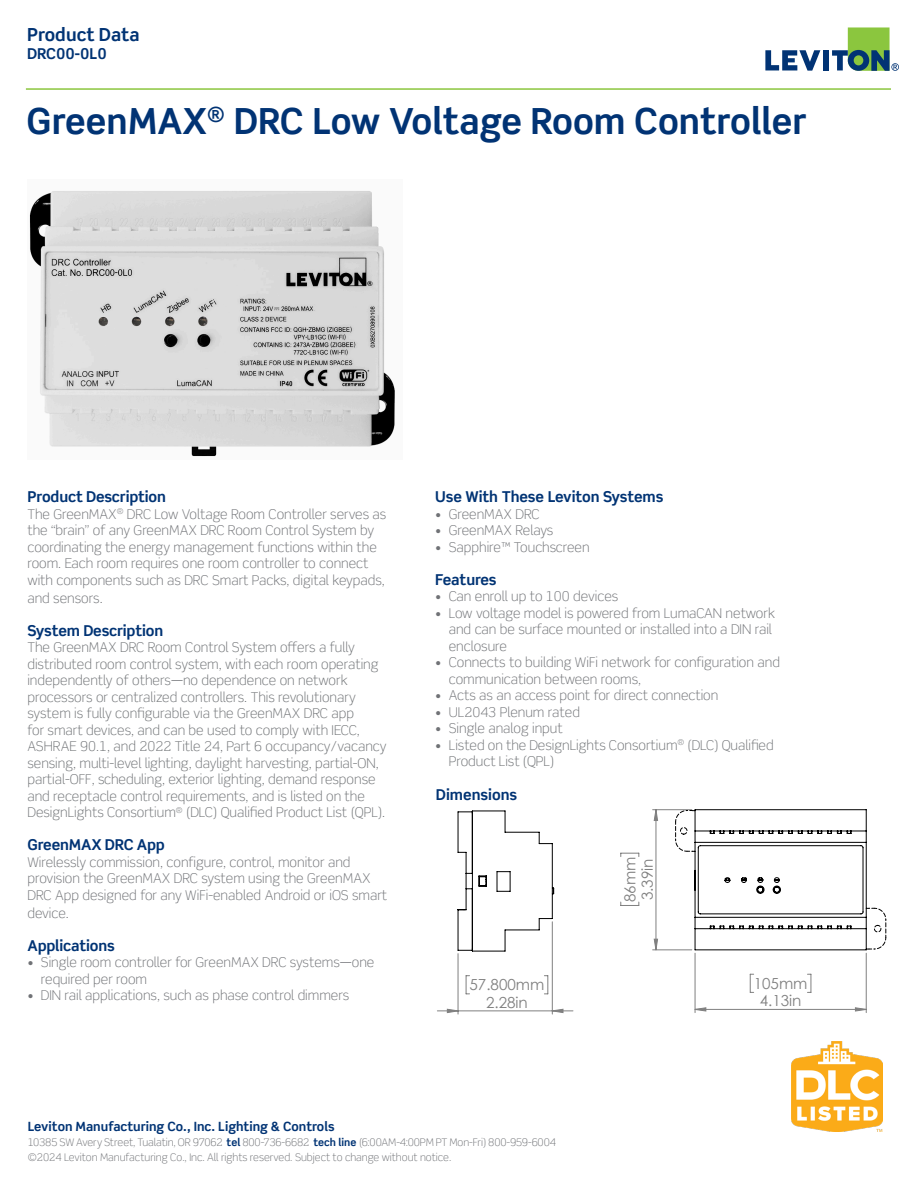
<style>
.page{position:relative;width:918px;height:1188px;background:#fff}
.page>*{position:absolute;margin:0;border:0;box-sizing:border-box;transform-origin:0 0}
.Main_Headline_BIG{font:700 36px "Scene Std";color:#013374}
.t1{font:700 18px "Scene Std";color:#013374}
.t2{font:15.15px/17.1px "Century Gothic";color:#808080;text-align:center}
.Body_Copy{font:700 15px "Scene Std";letter-spacing:-.01em;color:#013374}
.Head{font:700 15px "Scene Std";color:#013374}
.Captions{font:700 15px "Scene Std";color:#013374}
.Body_Copy-2{font:300 13.5px/16.5px "Scene Std";color:#707276}
.Body_Copy-3{font:300 13.5px/16.5px "Scene Std";color:#6f7275}
.t3{font:700 12.75px "Scene Std";color:#013374}
.t4{font:300 10.5px "Scene Std";color:#707276}
.s1{font-weight:700;color:#013374}
</style>
<div class="page">
<svg style="left:765px;top:50px;width:55px;height:21px"></svg>
<div style="left:823px;top:50px;width:6px;height:20px;background:#013374"></div>
<svg style="left:832px;top:27px;width:67px;height:44px"></svg>
<hr style="left:26px;top:88px;width:865px;height:2px;background:#8bc63e">
<img style="left:29px;top:191px;width:366px;height:266px">
<hr style="left:707px;top:954px;width:1px;height:60px;background:#808080">
<hr style="left:879px;top:954px;width:1px;height:60px;background:#808080">
<svg style="left:466px;top:975px;width:4px;height:20px"></svg>
<svg style="left:544px;top:975px;width:5px;height:20px"></svg>
<hr style="left:458px;top:954px;width:1px;height:60px;background:#808080">
<hr style="left:552px;top:922px;width:1px;height:92px;background:#808080">
<svg style="left:437px;top:1008px;width:137px;height:5px"></svg>
<svg style="left:497px;top:871px;width:14px;height:21px"></svg>
<hr style="left:458px;top:812px;width:1px;height:40px;background:#000">
<hr style="left:458px;top:910px;width:1px;height:40px;background:#000">
<svg style="left:458px;top:852px;width:14px;height:59px"></svg>
<svg style="left:458px;top:948px;width:14px;height:3px"></svg>
<svg style="left:458px;top:811px;width:14px;height:3px"></svg>
<hr style="left:472px;top:811px;width:1px;height:140px;background:#000">
<svg style="left:505px;top:811px;width:1px;height:21px"></svg>
<hr style="left:505px;top:832px;width:34px;height:1px;background:#000">
<svg style="left:539px;top:832px;width:13px;height:12px"></svg>
<hr style="left:552px;top:844px;width:1px;height:75px;background:#000">
<svg style="left:539px;top:918px;width:13px;height:12px"></svg>
<hr style="left:505px;top:930px;width:34px;height:1px;background:#000">
<svg style="left:505px;top:931px;width:1px;height:20px"></svg>
<hr style="left:472px;top:951px;width:33px;height:1px;background:#000">
<svg style="left:479px;top:875px;width:8px;height:12px"></svg>
<hr style="left:472px;top:811px;width:33px;height:1px;background:#000">
<svg style="left:750px;top:974px;width:4px;height:19px"></svg>
<svg style="left:807px;top:974px;width:5px;height:19px"></svg>
<hr style="left:695px;top:953px;width:1px;height:60px;background:#808080">
<hr style="left:866px;top:953px;width:1px;height:60px;background:#808080">
<hr style="left:613px;top:921px;width:1px;height:92px;background:#808080">
<svg style="left:620px;top:902px;width:20px;height:4px"></svg>
<svg style="left:620px;top:853px;width:20px;height:4px"></svg>
<hr style="left:653px;top:950px;width:39px;height:1px;background:#808080">
<hr style="left:653px;top:809px;width:39px;height:1px;background:#808080">
<svg style="left:613px;top:1007px;width:254px;height:5px"></svg>
<svg style="left:654px;top:809px;width:4px;height:142px"></svg>
<svg style="left:675px;top:809px;width:212px;height:142px"></svg>
<img style="left:792px;top:1041px;width:90px;height:91px">
<p class="t1" style="left:27px;top:23px;width:114px">Product Data</p>
<p class="Captions" style="left:27px;top:44px;width:81px">DRC00-0L0</p>
<p class="Main_Headline_BIG" style="left:27px;top:99px;width:782px">GreenMAX<sup>®</sup> DRC Low Voltage Room Controller</p>
<p class="Body_Copy" style="left:27px;top:487px;width:140px">Product Description</p>
<p class="Body_Copy-2" style="left:27px;top:506px;width:360px">The GreenMAX<sup>®</sup> DRC Low Voltage Room Controller serves as the “brain” of any GreenMAX DRC Room Control System by coordinating the energy management functions within the room. Each room requires one room controller to connect with components such as DRC Smart Packs, digital keypads,</p>
<p class="Body_Copy-2" style="left:27px;top:590px;width:77px">and sensors.</p>
<p class="Body_Copy" style="left:27px;top:621px;width:137px">System Description</p>
<p class="Body_Copy-3" style="left:27px;top:639px;width:361px">The GreenMAX DRC Room Control System offers a fully distributed room control system, with each room operating independently of others—no dependence on network processors or centralized controllers. This revolutionary system is fully configurable via the GreenMAX DRC app<br>for smart devices, and can be used to comply with IECC, ASHRAE 90.1, and 2022 Title 24, Part 6 occupancy/vacancy sensing, multi-level lighting, daylight harvesting, partial-ON, partial-OFF, scheduling, exterior lighting, demand response and receptacle control requirements, and is listed on the DesignLights Consortium<sup>®</sup> (DLC) Qualified Product List (QPL).</p>
<p class="Body_Copy" style="left:27px;top:835px;width:139px">GreenMAX DRC App</p>
<p class="Body_Copy-2" style="left:27px;top:854px;width:361px">Wirelessly commission, configure, control, monitor and provision the GreenMAX DRC system using the GreenMAX<br>DRC App designed for any WiFi-enabled Android or iOS smart</p>
<p class="Body_Copy-2" style="left:27px;top:905px;width:43px">device.</p>
<p class="Body_Copy" style="left:27px;top:936px;width:89px">Applications</p>
<p class="Body_Copy-2" style="left:41px;top:954px;width:335px;text-indent:-14px">• Single room controller for GreenMAX DRC systems—one required per room</p>
<p class="Body_Copy-2" style="left:27px;top:987px;width:323px">• DIN rail applications, such as phase control dimmers</p>
<p class="Body_Copy" style="left:435px;top:487px;width:230px">Use With These Leviton Systems</p>
<p class="Body_Copy-2" style="left:435px;top:506px;width:106px">• GreenMAX DRC</p>
<p class="Body_Copy-2" style="left:435px;top:522px;width:120px">• GreenMAX Relays</p>
<p class="Body_Copy-2" style="left:435px;top:539px;width:156px">• Sapphire™ Touchscreen</p>
<p class="Body_Copy" style="left:435px;top:570px;width:63px">Features</p>
<p class="Body_Copy-2" style="left:435px;top:588px;width:184px">• Can enroll up to 100 devices</p>
<p class="Body_Copy-2" style="left:449px;top:605px;width:328px;text-indent:-14px">• Low voltage model is powered from LumaCAN network and can be surface mounted or installed into a DIN rail enclosure</p>
<p class="Body_Copy-2" style="left:449px;top:654px;width:333px;text-indent:-14px">• Connects to building WiFi network for configuration and communication between rooms,</p>
<p class="Body_Copy-2" style="left:435px;top:687px;width:285px">• Acts as an access point for direct connection</p>
<p class="Body_Copy-2" style="left:435px;top:704px;width:146px">• UL2043 Plenum rated</p>
<p class="Body_Copy-2" style="left:435px;top:720px;width:129px">• Single analog input</p>
<p class="Body_Copy-3" style="left:449px;top:737px;width:326px;text-indent:-14px">• Listed on the DesignLights Consortium<sup>®</sup> (DLC) Qualified<br>Product List (QPL)</p>
<p class="Head" style="left:436px;top:785px;width:83px">Dimensions</p>
<p class="t2" style="left:621px;top:902px;width:47px;text-align:left;rotate:-90deg">86mm<br>3.39in</p>
<p class="t2" style="left:634px;top:903px;width:47px;rotate:-90deg">86mm</p>
<p class="t2" style="left:470px;top:976px;width:76px">57.800 m .28in</p>
<p class="t2" style="left:754px;top:975px;width:55px">105mm<br>4.13in</p>
<p class="t2" style="left:457px;top:975px;width:76px">57.800mm<br>2.28in</p>
<p class="t2" style="left:766px;top:976px;width:55px">105 m<br>4.13in</p>
<p class="t3" style="left:28px;top:1118px;width:308px">Leviton Manufacturing Co., Inc. Lighting &amp; Controls</p>
<p class="t4" style="left:28px;top:1136px;width:530px">10385 SW Avery Street, Tualatin, OR 97062 <span class="s1">tel</span> 800-736-6682 <span class="s1">tech line</span> (6:00AM-4:00PM PT Mon-Fri) 800-959-6004</p>
<p class="t4" style="left:28px;top:1151px;width:425px">©2024 Leviton Manufacturing Co., Inc. All rights reserved. Subject to change without notice.</p>
</div>
